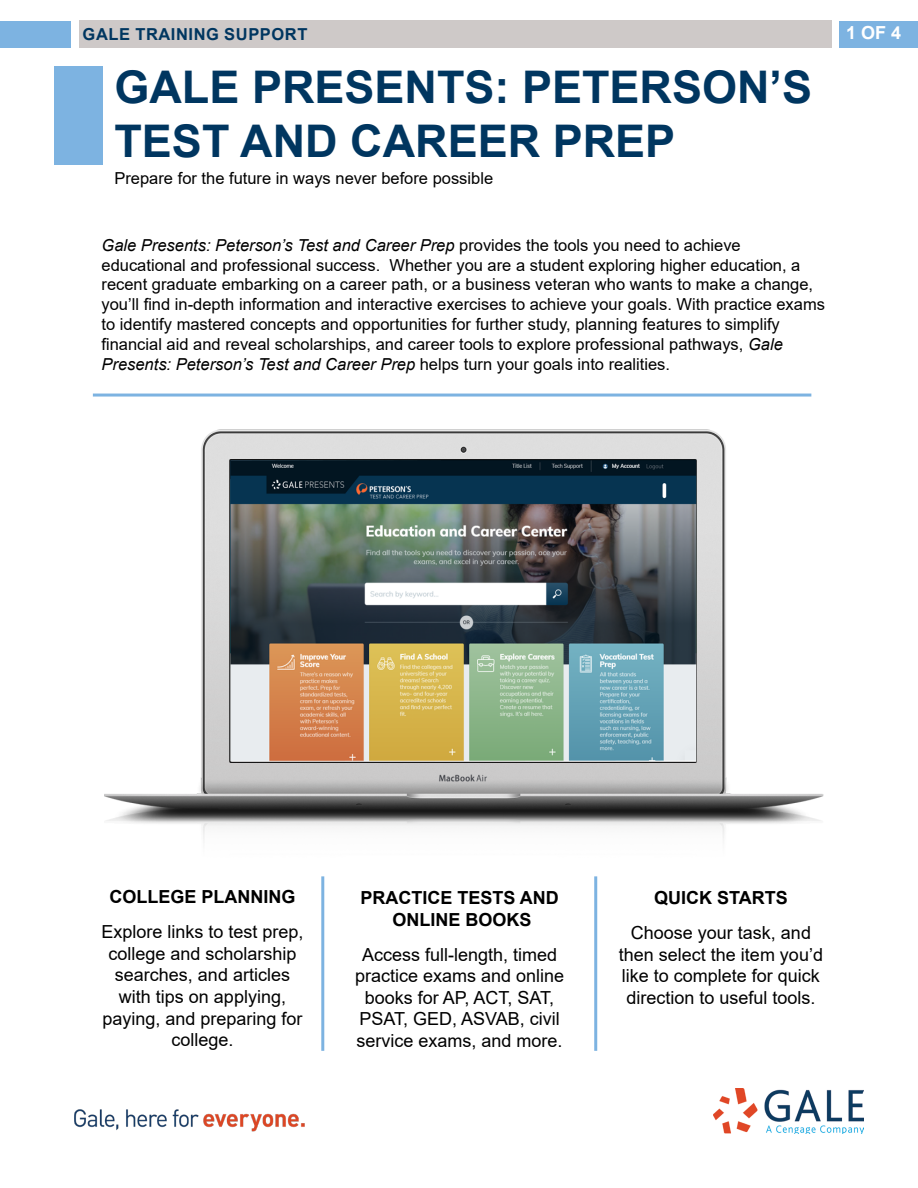
<style>
.page{position:relative;width:918px;height:1188px;background:#fff}
.page>*{position:absolute;margin:0;border:0;box-sizing:border-box;transform-origin:0 0}
.t1{font:700 45px/54px "Arial";color:#003660}
.t2{font:18px/21.6px "Arial";color:#000;text-align:center}
.t3{font:700 18px/21.6px "Arial";color:#000;text-align:center}
.t4{font:700 18px "Arial";color:#fff}
.t5{font:16.5px/19.8px "Arial";color:#000}
.t6{font:700 16.5px "Arial";letter-spacing:.035em;color:#003660}
.s1{font-style:italic}
</style>
<div class="page">
<img style="left:92px;top:393px;width:732px;height:543px">
<div style="left:54px;top:66px;width:48px;height:98px;background:#7db3e1"></div>
<hr style="left:93px;top:394px;width:718px;height:3px;background:#7db3e1">
<hr style="left:321px;top:876px;width:3px;height:175px;background:#7db3e1">
<hr style="left:594px;top:876px;width:3px;height:175px;background:#7db3e1">
<div style="left:79px;top:21px;width:753px;height:27px;background:#cec9c8"></div>
<div style="left:0;top:21px;width:70px;height:27px;background:#7db3e1"></div>
<div style="left:840px;top:21px;width:78px;height:27px;background:#7db3e1"></div>
<img style="left:713px;top:1089px;width:151px;height:45px">
<img style="left:74px;top:1109px;width:231px;height:23px">
<p class="t6" style="left:83px;top:23px;width:226px">GALE TRAINING SUPPORT</p>
<p class="t4" style="left:846px;top:20px;width:57px">1 OF 4</p>
<h1 class="t1" style="left:114px;top:61px;width:699px">GALE PRESENTS: PETERSON’S<br>TEST AND CAREER PREP</h1>
<p class="t5" style="left:114px;top:168px;width:380px">Prepare for the future in ways never before possible</p>
<p class="t5" style="left:102px;top:235px;width:725px"><span class="s1">Gale Presents: Peterson’s Test and Career Prep</span> provides the tools you need to achieve educational and professional success. Whether you are a student exploring higher education, a recent graduate embarking on a career path, or a business veteran who wants to make a change, you’ll find in-depth information and interactive exercises to achieve your goals. With practice exams to identify mastered concepts and opportunities for further study, planning features to simplify financial aid and reveal scholarships, and career tools to explore professional pathways, <span class="s1">Gale Presents: Peterson’s Test and Career Prep</span> helps turn your goals into realities.</p>
<p class="t3" style="left:109px;top:886px;width:188px">COLLEGE PLANNING</p>
<p class="t2" style="left:102px;top:921px;width:203px">Explore links to test prep, college and scholarship searches, and articles with tips on applying, paying, and preparing for college.</p>
<p class="t3" style="left:360px;top:887px;width:200px">PRACTICE TESTS AND<br>ONLINE BOOKS</p>
<p class="t2" style="left:355px;top:943px;width:211px">Access full-length, timed practice exams and online books for AP, ACT, SAT,<br>PSAT, GED, ASVAB, civil service exams, and more.</p>
<p class="t3" style="left:654px;top:887px;width:135px">QUICK STARTS</p>
<p class="t2" style="left:619px;top:922px;width:206px">Choose your task, and then select the item you’d like to complete for quick direction to useful tools.</p>
</div>
